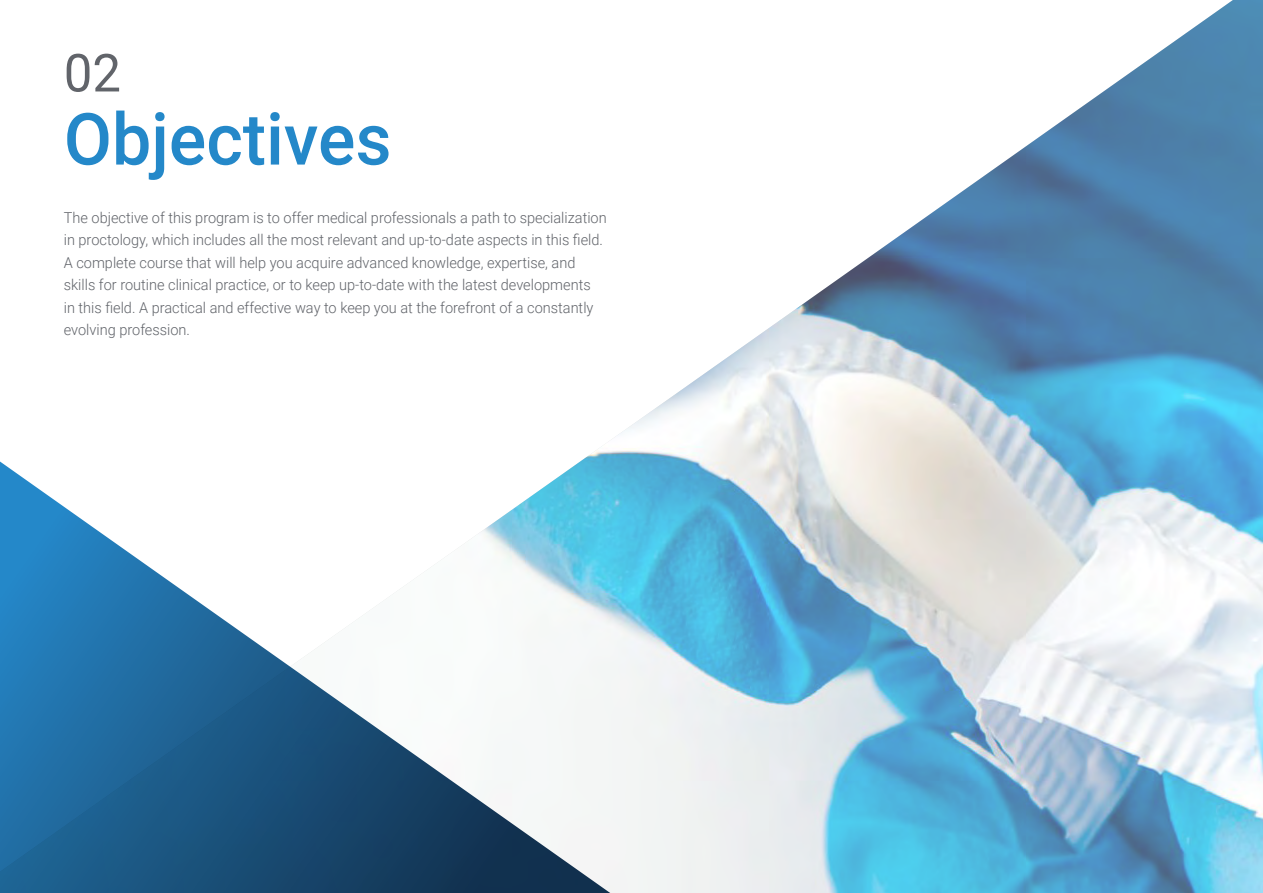
<style>
.page{position:relative;width:1263px;height:893px;background:#fff}
.page>*{position:absolute;margin:0;border:0;box-sizing:border-box;transform-origin:0 0}
.t1{font:500 72px "Roboto";color:#2488c9}
.t2{font:52.5px "Roboto";color:#61646a}
.t3{font:300 15px/22.5px "Roboto";color:#61646a}
</style>
<div class="page">
<img style="left:615px;top:0;width:648px;height:893px">
<svg style="left:0;top:446px;width:640px;height:447px"></svg>
<h2 class="t2" style="left:64px;top:36px;width:59px">02</h2>
<h1 class="t1" style="left:64px;top:89px;width:329px">Objectives</h1>
<p class="t3" style="left:64px;top:205px;width:544px">The objective of this program is to offer medical professionals a path to specialization in proctology, which includes all the most relevant and up-to-date aspects in this field.<br>A complete course that will help you acquire advanced knowledge, expertise, and skills for routine clinical practice, or to keep up-to-date with the latest developments<br>in this field. A practical and effective way to keep you at the forefront of a constantly evolving profession.</p>
</div>
